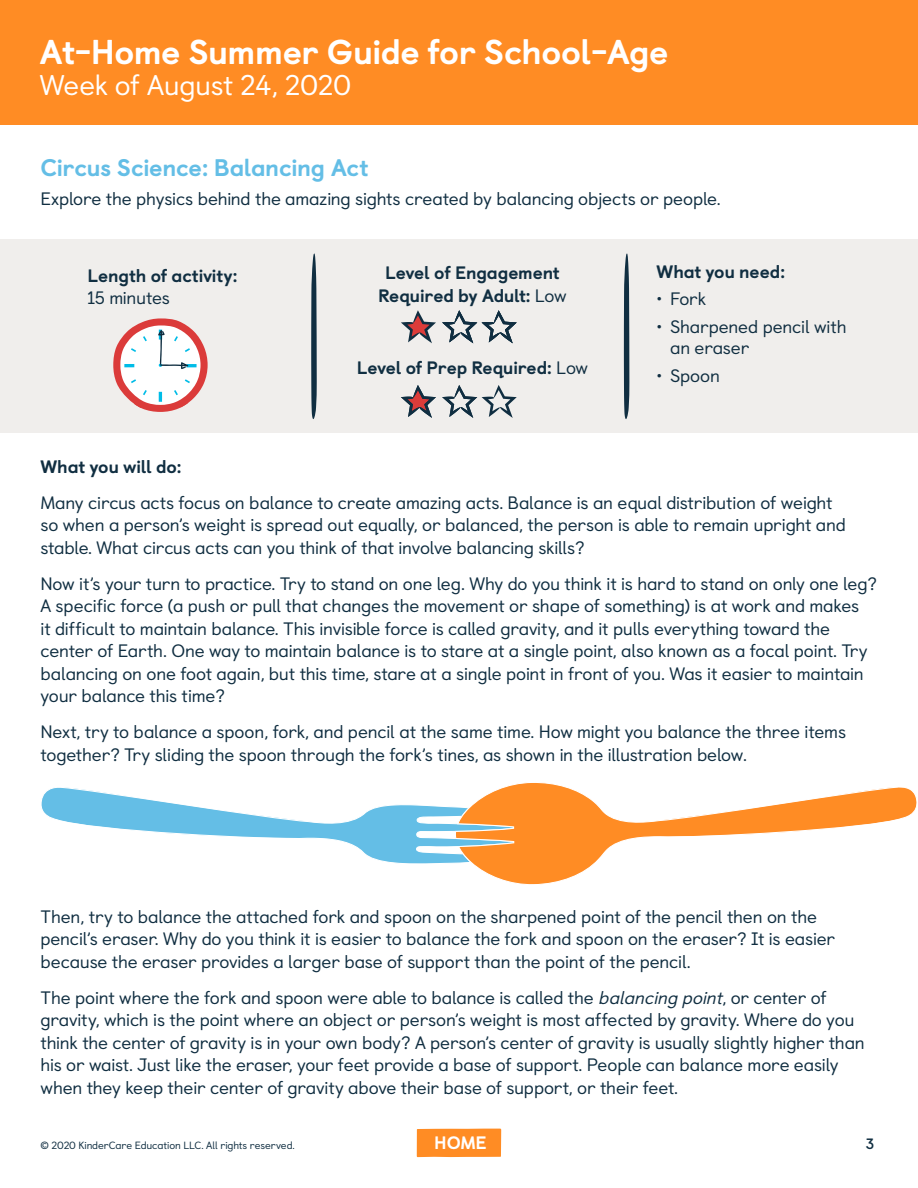
<style>
.page{position:relative;width:918px;height:1188px;background:#fff}
.page>*{position:absolute;margin:0;border:0;box-sizing:border-box;transform-origin:0 0}
.t1{font:800 34.5px "Castledown";letter-spacing:-.015em;color:#fff}
.t2{font:28.5px "Castledown";letter-spacing:-.015em;color:#fff}
.t3{font:800 24px "Castledown";letter-spacing:-.015em;color:#64bee6}
.t4{font:18px/22.5px "Castledown";letter-spacing:-.01em;color:#102e41}
.t5{font:800 18px/22.5px "Castledown";letter-spacing:-.01em;color:#102e41;text-align:center}
.t6{font:800 18px "Castledown";color:#fff}
.t7{font:700 15px "Castledown";color:#102e41}
.t8{font:10.5px "Castledown";letter-spacing:-.01em;color:#102e41}
.s1{font-weight:400}
.s2{font-style:italic}
</style>
<div class="page">
<div style="left:417px;top:1129px;width:84px;height:28px;background:#ff8c24"></div>
<div style="left:0;top:0;width:918px;height:125px;background:#ff8c24"></div>
<div style="left:1px;top:239px;width:917px;height:194px;background:#f0eeec"></div>
<svg style="left:41px;top:787px;width:414px;height:77px"></svg>
<svg style="left:455px;top:782px;width:462px;height:103px"></svg>
<svg style="left:311px;top:253px;width:6px;height:166px"></svg>
<svg style="left:624px;top:253px;width:5px;height:166px"></svg>
<svg style="left:401px;top:310px;width:35px;height:33px"></svg>
<svg style="left:401px;top:385px;width:35px;height:33px"></svg>
<svg style="left:442px;top:310px;width:75px;height:33px"></svg>
<svg style="left:442px;top:385px;width:75px;height:33px"></svg>
<svg style="left:113px;top:318px;width:95px;height:94px"></svg>
<h1 class="t1" style="left:40px;top:24px;width:630px">At-Home Summer Guide for School-Age</h1>
<h2 class="t2" style="left:40px;top:63px;width:313px">Week of August 24, 2020</h2>
<h3 class="t3" style="left:40px;top:148px;width:329px">Circus Science: Balancing Act</h3>
<p class="t4" style="left:40px;top:186px;width:682px">Explore the physics behind the amazing sights created by balancing objects or people.</p>
<p class="t5" style="left:87px;top:263px;width:152px">Length of activity:</p>
<p class="t4" style="left:87px;top:285px;width:84px">15 minutes</p>
<p class="t5" style="left:378px;top:260px;width:190px">Level of Engagement<br>Required by Adult: <span class="s1">Low</span></p>
<p class="t5" style="left:357px;top:354px;width:233px">Level of Prep Required: <span class="s1">Low</span></p>
<p class="t5" style="left:657px;top:258px;width:130px">What you need:</p>
<p class="t4" style="left:657px;top:286px;width:51px">• Fork</p>
<p class="t4" style="left:670px;top:315px;width:178px;line-height:21px;text-indent:-14px">• Sharpened pencil with an eraser</p>
<p class="t4" style="left:657px;top:363px;width:65px">• Spoon</p>
<p class="t5" style="left:40px;top:454px;width:142px">What you will do:</p>
<p class="t4" style="left:40px;top:490px;width:807px">Many circus acts focus on balance to create amazing acts. Balance is an equal distribution of weight so when a person’s weight is spread out equally, or balanced, the person is able to remain upright and stable. What circus acts can you think of that involve balancing skills?</p>
<p class="t4" style="left:40px;top:571px;width:838px">Now it’s your turn to practice. Try to stand on one leg. Why do you think it is hard to stand on only one leg?<br>A specific force (a push or pull that changes the movement or shape of something) is at work and makes<br>it difficult to maintain balance. This invisible force is called gravity, and it pulls everything toward the center of Earth. One way to maintain balance is to stare at a single point, also known as a focal point. Try balancing on one foot again, but this time, stare at a single point in front of you. Was it easier to maintain your balance this time?</p>
<p class="t4" style="left:40px;top:719px;width:807px">Next, try to balance a spoon, fork, and pencil at the same time. How might you balance the three items together? Try sliding the spoon through the fork’s tines, as shown in the illustration below.</p>
<p class="t4" style="left:40px;top:904px;width:796px">Then, try to balance the attached fork and spoon on the sharpened point of the pencil then on the pencil’s eraser. Why do you think it is easier to balance the fork and spoon on the eraser? It is easier because the eraser provides a larger base of support than the point of the pencil.</p>
<p class="t4" style="left:40px;top:985px;width:826px">The point where the fork and spoon were able to balance is called the <span class="s2">balancing point</span>, or center of gravity, which is the point where an object or person’s weight is most affected by gravity. Where do you think the center of gravity is in your own body? A person’s center of gravity is usually slightly higher than his or waist. Just like the eraser, your feet provide a base of support. People can balance more easily when they keep their center of gravity above their base of support, or their feet.</p>
<p class="t8" style="left:40px;top:1137px;width:256px">© 2020 KinderCare Education LLC. All rights reserved.</p>
<p class="t6" style="left:434px;top:1128px;width:54px">HOME</p>
<p class="t7" style="left:866px;top:1132px;width:10px">3</p>
</div>
